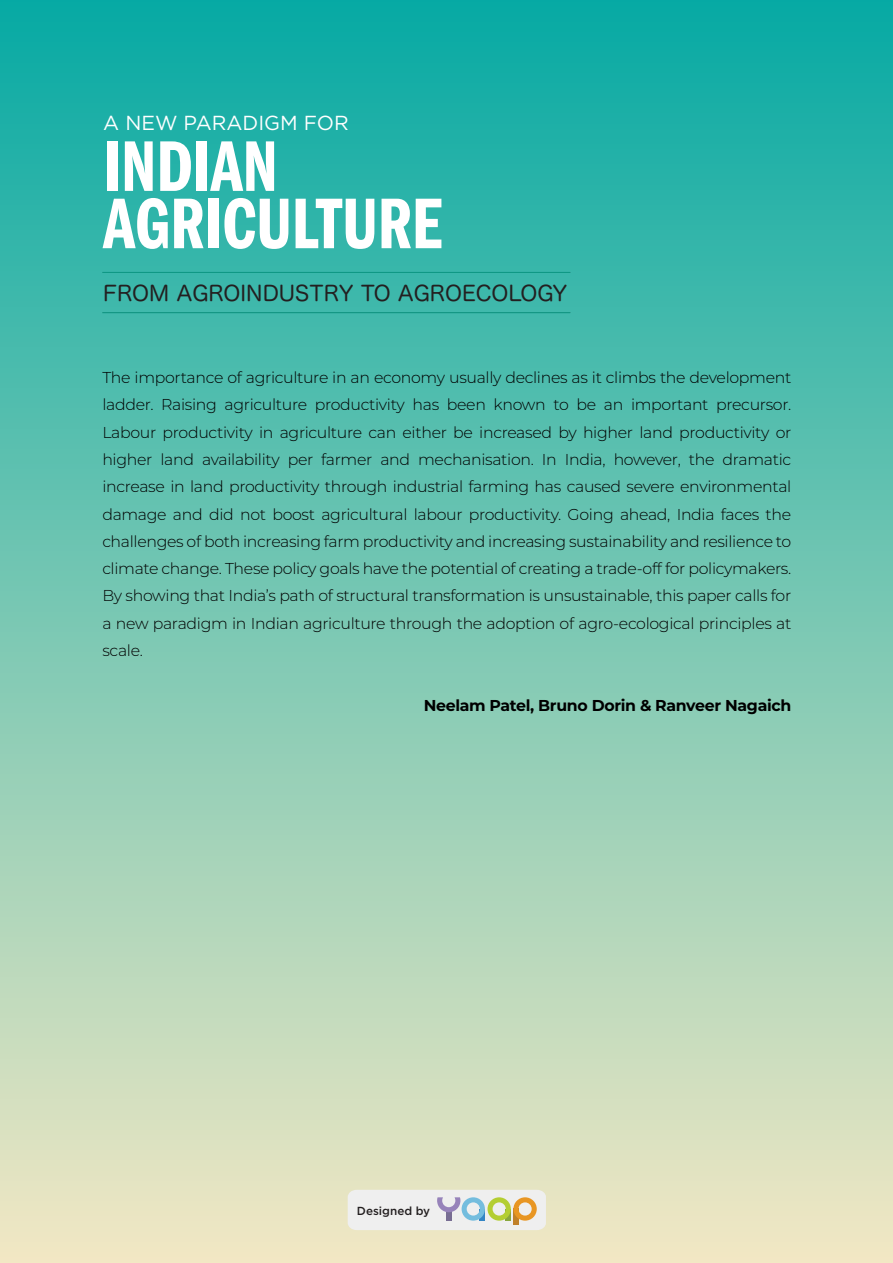
<style>
.page{position:relative;width:893px;height:1263px;background:#fff}
.page>*{position:absolute;margin:0;border:0;box-sizing:border-box;transform-origin:0 0}
.t1{font:74.25px/57.3px "Franklin Gothic LT Pro Dm Cm";color:#fff}
.t2{font:21.15px "Hira Maru Pro W4";color:#231f20}
.t3{font:20.25px "Gotham";color:#fff}
.t4{font:300 15.75px/27.3px "Montserrat";letter-spacing:-.02em;color:#000;text-align:justify}
.t5{font:700 15.75px "Montserrat";letter-spacing:-.02em;color:#000}
.t6{font:500 11.7px "Gotham";color:#231f20}
</style>
<div class="page">
<div style="left:0;top:0;width:893px;height:1263px;background:linear-gradient(to bottom,#06a9a4,#f3e8c4)"></div>
<svg style="left:348px;top:1190px;width:198px;height:40px"></svg>
<hr style="left:102px;top:272px;width:468px;height:1px;background:#0c9985">
<hr style="left:102px;top:312px;width:468px;height:1px;background:#0c9985">
<p class="t3" style="left:103px;top:110px;width:247px">A NEW PARADIGM FOR</p>
<p class="t1" style="left:103px;top:139px;width:340px">INDIAN<br>AGRICULTURE</p>
<p class="t2" style="left:103px;top:275px;width:466px">FROM AGROINDUSTRY TO AGROECOLOGY</p>
<p class="t4" style="left:102px;top:363px;width:690px">The importance of agriculture in an economy usually declines as it climbs the development ladder. Raising agriculture productivity has been known to be an important precursor.<br>Labour productivity in agriculture can either be increased by higher land productivity or higher land availability per farmer and mechanisation. In India, however, the dramatic increase in land productivity through industrial farming has caused severe environmental damage and did not boost agricultural labour productivity. Going ahead, India faces the challenges of both increasing farm productivity and increasing sustainability and resilience to climate change. These policy goals have the potential of creating a trade-off for policymakers.<br>By showing that India’s path of structural transformation is unsustainable, this paper calls for a new paradigm in Indian agriculture through the adoption of agro-ecological principles at scale.</p>
<p class="t5" style="left:424px;top:694px;width:369px">Neelam Patel, Bruno Dorin &amp; Ranveer Nagaich</p>
<p class="t6" style="left:357px;top:1204px;width:75px">Designed by</p>
</div>
